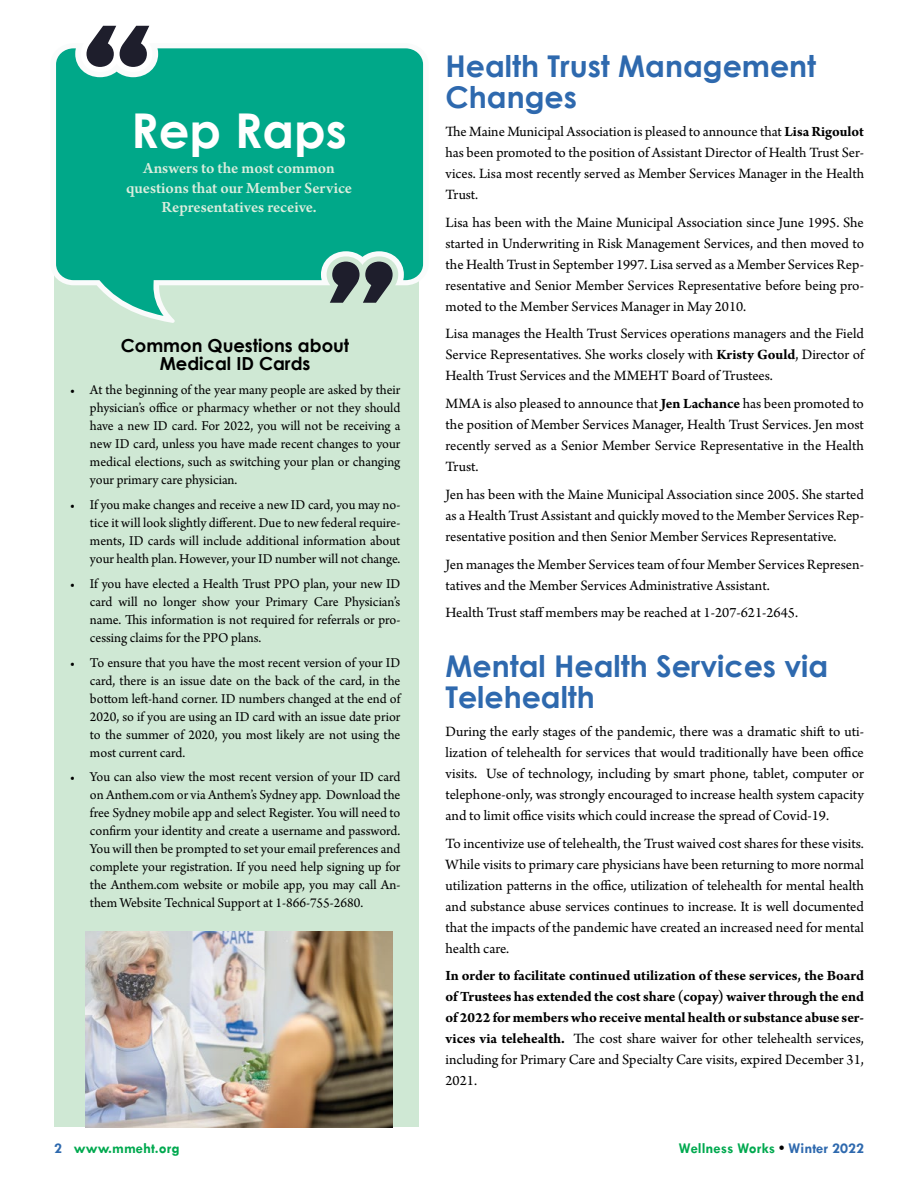
<style>
.page{position:relative;width:918px;height:1188px;background:#fff}
.page>*{position:absolute;margin:0;border:0;box-sizing:border-box;transform-origin:0 0}
.Headline-MMEHT_NL{font:700 48px "Century Gothic";color:#fff}
.Headline-MMEHT_NL-2{font:700 30px/31.5px "Century Gothic";color:#2e69ae}
.SUBHEAD_GREEN{font:700 18px/17.9px "Century Gothic";color:#000;text-align:center}
.Body_Text-MMEHT_NL{font:600 16.5px/19.5px "Arno Pro";letter-spacing:-.005em;color:#daeddd;text-align:center}
.Body_Text-MMEHT_NL-2{font:15px/21px "Arno Pro";color:#000;text-align:justify}
.Body_Text-MMEHT_NL-3{font:700 15px/21px "Arno Pro";letter-spacing:-.005em;color:#000;text-align:justify}
.t1{font:700 15px "Tw Cen";color:#00a94f}
.Body_Text-MMEHT_NL-4{font:14.25px/18px "Arno Pro";color:#000;text-align:justify}
.s1{font-weight:700}
.s2{font-weight:400}
.s3{color:#2e69ae}
.s4{color:#000}
</style>
<div class="page">
<div style="left:54px;top:236px;width:364px;height:891px;background:#cfe8d4"></div>
<svg style="left:90px;top:26px;width:59px;height:17px"></svg>
<svg style="left:54px;top:43px;width:370px;height:280px;fill:#00a889"></svg>
<img style="left:85px;top:932px;width:308px;height:195px">
<p class="Headline-MMEHT_NL" style="left:131px;top:94px;width:217px">Rep Raps</p>
<p class="Body_Text-MMEHT_NL" style="left:126px;top:160px;width:228px">Answers to the most common questions that our Member Service<br>Representatives receive.</p>
<p class="SUBHEAD_GREEN" style="left:121px;top:335px;width:230px">Common Questions about<br>Medical ID Cards</p>
<p class="Body_Text-MMEHT_NL-4" style="left:90px;top:382px;width:312px;text-indent:-20px">• At the beginning of the year many people are asked by their physician’s office or pharmacy whether or not they should have a new ID card. For 2022, you will not be receiving a new ID card, unless you have made recent changes to your medical elections, such as switching your plan or changing your primary care physician.</p>
<p class="Body_Text-MMEHT_NL-4" style="left:90px;top:496px;width:312px;text-indent:-20px">• If you make changes and receive a new ID card, you may no&shy;tice it will look slightly different. Due to new federal require&shy;ments, ID cards will include additional information about your health plan. However, your ID number will not change.</p>
<p class="Body_Text-MMEHT_NL-4" style="left:90px;top:575px;width:312px;text-indent:-20px">• If you have elected a Health Trust PPO plan, your new ID card will no longer show your Primary Care Physician’s name. This information is not required for referrals or pro&shy;cessing claims for the PPO plans.</p>
<p class="Body_Text-MMEHT_NL-4" style="left:90px;top:654px;width:312px;text-indent:-20px">• To ensure that you have the most recent version of your ID card, there is an issue date on the back of the card, in the bottom left-hand corner. ID numbers changed at the end of 2020, so if you are using an ID card with an issue date prior to the summer of 2020, you most likely are not using the most current card.</p>
<p class="Body_Text-MMEHT_NL-4" style="left:90px;top:769px;width:312px;text-indent:-20px">• You can also view the most recent version of your ID card on Anthem.com or via Anthem’s Sydney app. Download the free Sydney mobile app and select Register. You will need to confirm your identity and create a username and password.<br>You will then be prompted to set your email preferences and complete your registration. If you need help signing up for the Anthem.com website or mobile app, you may call An&shy;them Website Technical Support at 1-866-755-2680.</p>
<p class="Headline-MMEHT_NL-2" style="left:446px;top:49px;width:372px">Health Trust Management<br>Changes</p>
<p class="Body_Text-MMEHT_NL-2" style="left:446px;top:122px;width:420px">The Maine Municipal Association is pleased to announce that <span class="s1">Lisa Rigoulot </span>has been promoted to the position of Assistant Director of Health Trust Ser&shy;vices. Lisa most recently served as Member Services Manager in the Health Trust.</p>
<p class="Body_Text-MMEHT_NL-2" style="left:446px;top:212px;width:420px">Lisa has been with the Maine Municipal Association since June 1995. She started in Underwriting in Risk Management Services, and then moved to the Health Trust in September 1997. Lisa served as a Member Services Rep&shy;resentative and Senior Member Services Representative before being pro&shy;moted to the Member Services Manager in May 2010.</p>
<p class="Body_Text-MMEHT_NL-2" style="left:446px;top:324px;width:420px">Lisa manages the Health Trust Services operations managers and the Field Service Representatives. She works closely with <span class="s1">Kristy Gould</span>, Director of Health Trust Services and the MMEHT Board of Trustees.</p>
<p class="Body_Text-MMEHT_NL-2" style="left:446px;top:394px;width:420px">MMA is also pleased to announce that <span class="s1">Jen Lachance</span> has been promoted to the position of Member Services Manager, Health Trust Services. Jen most recently served as a Senior Member Service Representative in the Health Trust.</p>
<p class="Body_Text-MMEHT_NL-2" style="left:446px;top:485px;width:420px">Jen has been with the Maine Municipal Association since 2005. She started as a Health Trust Assistant and quickly moved to the Member Services Rep&shy;resentative position and then Senior Member Services Representative.</p>
<p class="Body_Text-MMEHT_NL-2" style="left:446px;top:554px;width:420px">Jen manages the Member Services team of four Member Services Represen&shy;tatives and the Member Services Administrative Assistant.</p>
<p class="Body_Text-MMEHT_NL-2" style="left:446px;top:603px;width:354px">Health Trust staff members may be reached at 1-207-621-2645.</p>
<p class="Headline-MMEHT_NL-2" style="left:446px;top:649px;width:384px">Mental Health Services via<br>Telehealth</p>
<p class="Body_Text-MMEHT_NL-2" style="left:446px;top:722px;width:420px">During the early stages of the pandemic, there was a dramatic shift to uti&shy;lization of telehealth for services that would traditionally have been office visits. Use of technology, including by smart phone, tablet, computer or telephone-only, was strongly encouraged to increase health system capacity and to limit office visits which could increase the spread of Covid-19.</p>
<p class="Body_Text-MMEHT_NL-2" style="left:446px;top:833px;width:420px">To incentivize use of telehealth, the Trust waived cost shares for these visits.<br>While visits to primary care physicians have been returning to more normal utilization patterns in the office, utilization of telehealth for mental health and substance abuse services continues to increase. It is well documented that the impacts of the pandemic have created an increased need for mental health care.</p>
<p class="Body_Text-MMEHT_NL-3" style="left:446px;top:966px;width:420px">In order to facilitate continued utilization of these services, the Board of Trustees has extended the cost share (copay) waiver through the end of 2022 for members who receive mental health or substance abuse ser&shy;vices via telehealth. <span class="s2">The cost share waiver for other telehealth services, including for Primary Care and Specialty Care visits, expired December 31, 2021.</span></p>
<p class="t1" style="left:54px;top:1139px;width:127px"><span class="s3">2</span> www.mmeht.org</p>
<p class="t1" style="left:679px;top:1139px;width:187px">Wellness Works <span class="s4">•</span> <span class="s3">Winter 2022</span></p>
</div>
